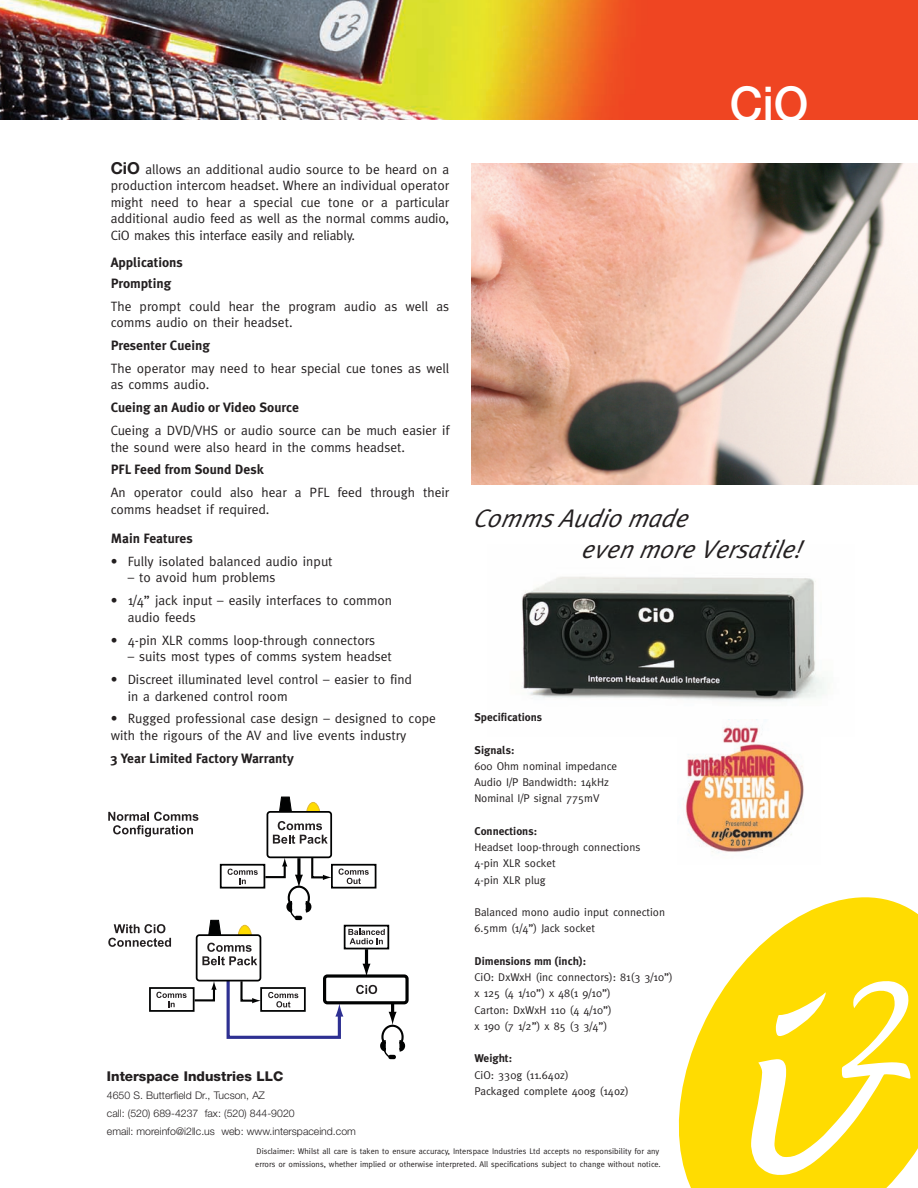
<style>
.page{position:relative;width:918px;height:1188px;background:#fff}
.page>*{position:absolute;margin:0;border:0;box-sizing:border-box;transform-origin:0 0}
.t1{font:500 48px "Helvetica Neue";color:#fff;scale:.95 1}
.t2{font:italic 25.5px/30.6px "Meta Plus Normal";color:#231f20}
.t3{font:13.5px/16.5px "Meta";color:#231f20}
.t4{font:700 13.5px/20.7px "Meta Plus";color:#231f20}
.t5{font:800 13.5px "Helvetica Neue";color:#231f20}
.t6{font:11.25px/16.2px "Meta";color:#231f20}
.t7{font:700 11.25px "Meta Plus";color:#231f20}
.t8{font:300 10.5px/18px "Helvetica Neue";color:#231f20}
.t9{font:8.25px/13.5px "Meta";color:#231f20}
.s1{font-family:"Helvetica Neue";font-weight:700;font-size:16.5px}
.s2{font-family:"Meta Plus";font-weight:700}
</style>
<div class="page">
<img style="left:522px;top:576px;width:303px;height:144px">
<svg style="left:678px;top:897px;width:240px;height:291px;fill:#ffdc01"></svg>
<img style="left:0;top:0;width:918px;height:119px">
<img style="left:472px;top:163px;width:446px;height:322px">
<svg style="left:323px;top:974px;width:86px;height:30px"></svg>
<div style="left:267px;top:811px;width:65px;height:47px;background:#fff;border:2px solid #010202;border-radius:3px"></div>
<svg style="left:108px;top:812px;width:90px;height:25px"></svg>
<svg style="left:273px;top:796px;width:55px;height:48px"></svg>
<svg style="left:108px;top:856px;width:299px;height:204px"></svg>
<img style="left:683px;top:721px;width:121px;height:132px">
<p class="t3" style="left:111px;top:162px;width:340px;text-align:justify"><span class="s1">CiO</span> allows an additional audio source to be heard on a production intercom headset. Where an individual operator might need to hear a special cue tone or a particular additional audio feed as well as the normal comms audio, CiO makes this interface easily and reliably.</p>
<p class="t4" style="left:111px;top:253px;width:74px">Applications<br>Prompting</p>
<p class="t3" style="left:111px;top:299px;width:340px">The prompt could hear the program audio as well as comms audio on their headset.</p>
<p class="t3" style="left:111px;top:335px;width:340px;line-height:23px"><span class="s2">Presenter Cueing<br></span>The operator may need to hear special cue tones as well</p>
<p class="t3" style="left:111px;top:374px;width:340px;line-height:23px">as comms audio.<br><span class="s2">Cueing an Audio or Video Source<br></span>Cueing a DVD/VHS or audio source can be much easier if</p>
<p class="t3" style="left:111px;top:436px;width:340px;line-height:23px">the sound were also heard in the comms headset.<br><span class="s2">PFL Feed from Sound Desk<br></span>An operator could also hear a PFL feed through their</p>
<p class="t3" style="left:111px;top:496px;width:160px;line-height:29.2px">comms headset if required.<br><span class="s2">Main Features</span></p>
<p class="t3" style="left:111px;top:554px;width:223px">• Fully isolated balanced audio input</p>
<p class="t3" style="left:128px;top:571px;width:149px">– to avoid hum problems</p>
<p class="t3" style="left:128px;top:593px;width:266px;text-indent:-17px">• 1/4” jack input – easily interfaces to common audio feeds</p>
<p class="t3" style="left:111px;top:633px;width:266px">• 4-pin XLR comms loop-through connectors</p>
<p class="t3" style="left:128px;top:649px;width:266px">– suits most types of comms system headset</p>
<p class="t3" style="left:128px;top:672px;width:286px;text-indent:-17px">• Discreet illuminated level control – easier to find in a darkened control room</p>
<p class="t3" style="left:111px;top:712px;width:327px">• Rugged professional case design – designed to cope with the rigours of the AV and live events industry</p>
<p class="t4" style="left:111px;top:749px;width:185px">3 Year Limited Factory Warranty</p>
<p class="t5" style="left:107px;top:1072px;width:178px">Interspace Industries LLC</p>
<p class="t8" style="left:107px;top:1088px;width:251px">4650 S. Butterfield Dr., Tucson, AZ<br>call: (520) 689-4237 fax: (520) 844-9020<br>email: moreinfo@i2llc.us web: www.interspaceind.com</p>
<p class="t1" style="left:730px;top:87px;width:84px">CiO</p>
<p class="t2" style="left:581px;top:505px;width:221px;text-indent:-108px">Comms Audio made<br>even more Versatile!</p>
<p class="t7" style="left:475px;top:713px;width:69px">Specifications</p>
<p class="t6" style="left:475px;top:743px;width:144px"><span class="s2">Signals:<br></span>600 Ohm nominal impedance<br>Audio I/P Bandwidth: 14kHz<br>Nominal I/P signal 775mV</p>
<p class="t6" style="left:475px;top:824px;width:167px"><span class="s2">Connections:<br></span>Headset loop-through connections<br>4-pin XLR socket<br>4-pin XLR plug</p>
<p class="t6" style="left:475px;top:905px;width:192px">Balanced mono audio input connection<br>6.5mm (1/4”) Jack socket</p>
<p class="t6" style="left:475px;top:954px;width:200px"><span class="s2">Dimensions mm (inch):<br></span>CiO: DxWxH (inc connectors): 81(3 3/10”) x 125 (4 1/10”) x 48(1 9/10”)<br>Carton: DxWxH 110 (4 4/10”)<br>x 190 (7 1/2”) x 85 (3 3/4”)</p>
<p class="t6" style="left:475px;top:1051px;width:156px"><span class="s2">Weight:<br></span>CiO: 330g (11.64oz)<br>Packaged complete 400g (14oz)</p>
<p class="t9" style="left:255px;top:1145px;width:407px">Disclaimer: Whilst all care is taken to ensure accuracy, Interspace Industries Ltd accepts no responsibility for any errors or omissions, whether implied or otherwise interpreted. All specifications subject to change without notice.</p>
</div>
